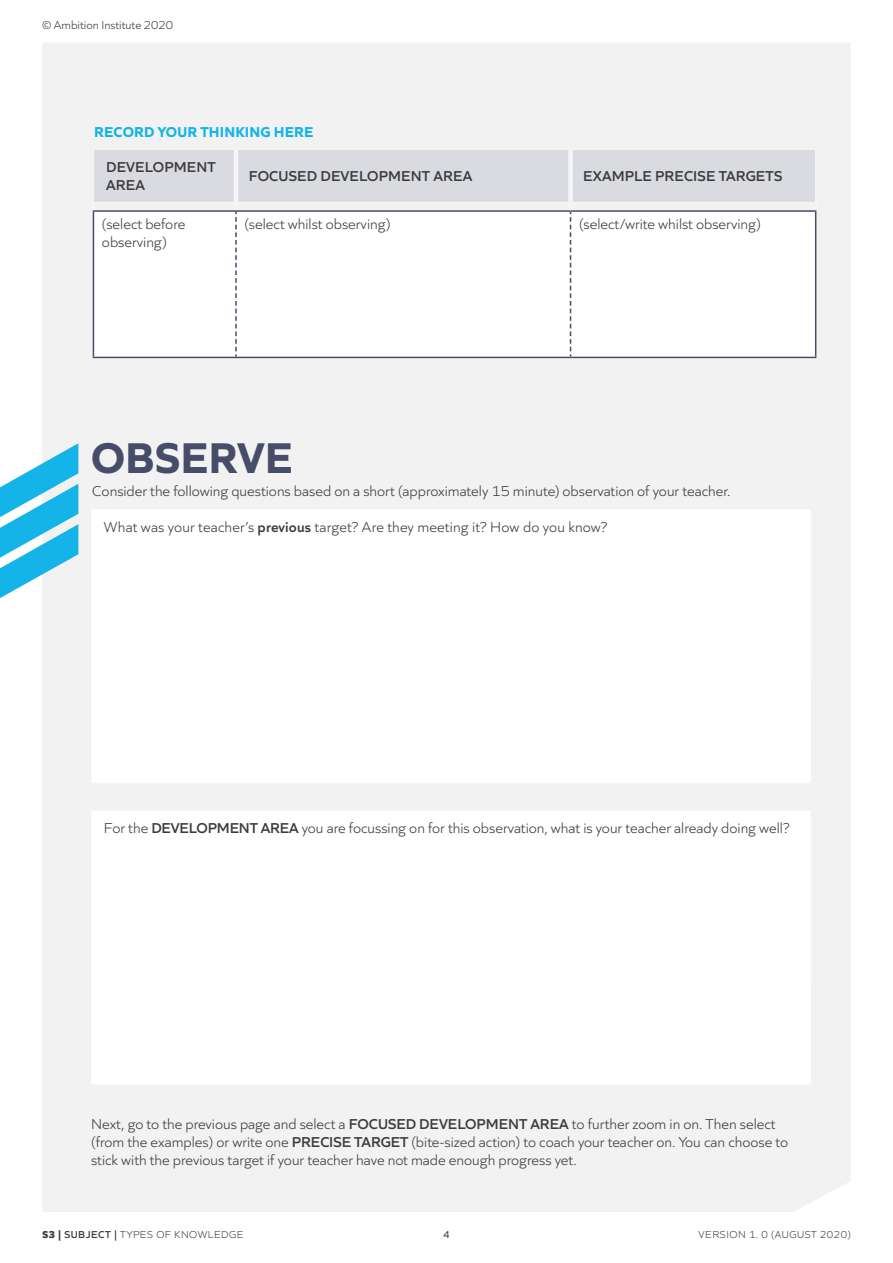
<style>
.page{position:relative;width:893px;height:1263px;background:#fff}
.page>*{position:absolute;margin:0;border:0;box-sizing:border-box;transform-origin:0 0}
.t1{font:700 45px "Quiet Sans";color:#474c68}
.t2{font:300 15px/18px "Quiet Sans";color:#3c3c3b}
.t3{font:600 15px/18px "Quiet Sans";letter-spacing:.01em;color:#3c3c3b}
.t4{font:700 15px "Quiet Sans";letter-spacing:.01em;color:#14b4e9}
.t5{font:300 12px "Quiet Sans";color:#3c3c3b}
.t6{font:300 10.5px "Quiet Sans";letter-spacing:.05em;color:#3c3c3b}
.t7{font:10.5px "Quiet Sans";color:#3c3c3b}
.s1{font-weight:600}
.s2{font-weight:800}
</style>
<div class="page">
<div style="left:42px;top:43px;width:809px;height:1169px;background:#f3f2f3"></div>
<svg style="left:0;top:443px;width:78px;height:155px"></svg>
<hr style="left:93px;top:357px;width:143px;height:1px;background:#474c68">
<hr style="left:236px;top:357px;width:334px;height:1px;background:#474c68">
<hr style="left:570px;top:357px;width:246px;height:1px;background:#474c68">
<hr style="left:93px;top:148px;width:143px;height:2px;background:#f5f5f5">
<hr style="left:236px;top:148px;width:334px;height:2px;background:#f5f5f5">
<hr style="left:570px;top:148px;width:246px;height:2px;background:#f5f5f5">
<svg style="left:91px;top:149px;width:727px;height:208px"></svg>
<div style="left:91px;top:509px;width:720px;height:274px;background:#fff"></div>
<div style="left:91px;top:810px;width:720px;height:274px;background:#fff"></div>
<p class="t5" style="left:42px;top:16px;width:133px">© Ambition Institute 2020</p>
<p class="t4" style="left:94px;top:121px;width:221px">RECORD YOUR THINKING HERE</p>
<p class="t3" style="left:106px;top:157px;width:111px">DEVELOPMENT<br>AREA</p>
<p class="t3" style="left:249px;top:166px;width:225px">FOCUSED DEVELOPMENT AREA</p>
<p class="t3" style="left:583px;top:166px;width:201px">EXAMPLE PRECISE TARGETS</p>
<p class="t2" style="left:102px;top:215px;width:85px">(select before observing)</p>
<p class="t2" style="left:244px;top:215px;width:148px">(select whilst observing)</p>
<p class="t2" style="left:579px;top:215px;width:183px">(select/write whilst observing)</p>
<h1 class="t1" style="left:91px;top:423px;width:203px">OBSERVE</h1>
<p class="t2" style="left:92px;top:481px;width:640px">Consider the following questions based on a short (approximately 15 minute) observation of your teacher.</p>
<p class="t2" style="left:104px;top:517px;width:505px">What was your teacher’s <span class="s1">previous</span> target? Are they meeting it? How do you know?</p>
<p class="t2" style="left:104px;top:818px;width:687px">For the <span class="s1">DEVELOPMENT AREA</span> you are focussing on for this observation, what is your teacher already doing well?</p>
<p class="t2" style="left:91px;top:1114px;width:698px">Next, go to the previous page and select a <span class="s1">FOCUSED DEVELOPMENT AREA</span> to further zoom in on. Then select (from the examples) or write one <span class="s1">PRECISE TARGET</span> (bite-sized action) to coach your teacher on. You can choose to stick with the previous target if your teacher have not made enough progress yet.</p>
<p class="t6" style="left:43px;top:1227px;width:202px"><span class="s2">S3 |</span> <span class="s1">SUBJECT |</span> TYPES OF KNOWLEDGE</p>
<p class="t7" style="left:443px;top:1226px;width:8px">4</p>
<p class="t6" style="left:698px;top:1227px;width:154px">VERSION 1. 0 (AUGUST 2020)</p>
</div>
